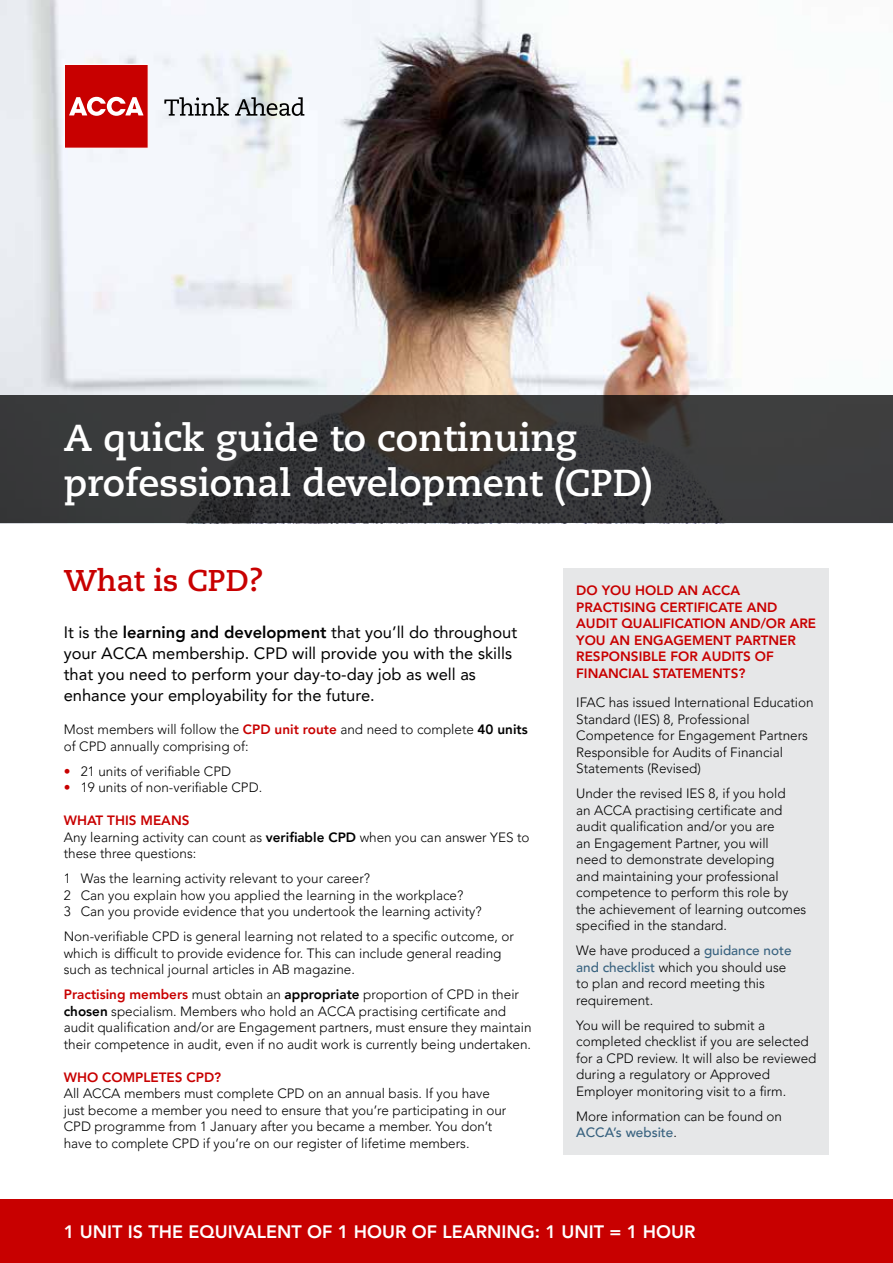
<style>
.page{position:relative;width:893px;height:1263px;background:#fff}
.page>*{position:absolute;margin:0;border:0;box-sizing:border-box;transform-origin:0 0}
.t1{font:700 37.5px/45px "Caecilia LT Std";color:#fff}
.t2{font:700 30px "Caecilia LT Std";color:#c80000}
.t3{font:800 18px "Avenir LT Pro";color:#fff}
.t4{font:16.5px/21px "Avenir LT Pro";color:#000}
.t5{font:300 13.5px/16.5px "Avenir LT Pro";color:#000}
.t6{font:800 13.5px/16.5px "Avenir LT Pro";color:#c80000}
.s1{font-weight:800}
.s2{font-weight:800;color:#c80000}
.s3{color:#c80000}
.s4{font-weight:500;color:#38627f}
</style>
<div class="page">
<img style="left:0;top:0;width:742px;height:395px">
<div style="left:0;top:1199px;width:893px;height:64px;background:#c80000"></div>
<svg style="left:64px;top:64px;width:85px;height:85px"></svg>
<svg style="left:164px;top:97px;width:65px;height:19px"></svg>
<svg style="left:235px;top:97px;width:69px;height:19px"></svg>
<svg style="left:0;top:395px;width:893px;height:128px;fill:#3a3b3c"></svg>
<div style="left:563px;top:568px;width:266px;height:586px;background:#e6e7e8"></div>
<h1 class="t1" style="left:64px;top:416px;width:591px">A quick guide to continuing professional development (CPD)</h1>
<h2 class="t2" style="left:64px;top:563px;width:201px">What is CPD?</h2>
<p class="t4" style="left:64px;top:621px;width:455px">It is the <span class="s1">learning and development</span> that you’ll do throughout your ACCA membership. CPD will provide you with the skills that you need to perform your day-to-day job as well as enhance your employability for the future.</p>
<p class="t5" style="left:64px;top:721px;width:465px">Most members will follow the <span class="s2">CPD unit route</span> and need to complete <span class="s1">40 units </span>of CPD annually comprising of:</p>
<p class="t5" style="left:64px;top:763px;width:169px"><span class="s3">•</span> 21 units of verifiable CPD</p>
<p class="t5" style="left:64px;top:779px;width:200px"><span class="s3">•</span> 19 units of non-verifiable CPD.</p>
<p class="t5" style="left:64px;top:812px;width:467px"><span class="s2">WHAT THIS MEANS<br></span>Any learning activity can count as <span class="s1">verifiable CPD</span> when you can answer YES to these three questions:</p>
<p class="t5" style="left:64px;top:870px;width:419px">1 Was the learning activity relevant to your career?<br>2 Can you explain how you applied the learning in the workplace?<br>3 Can you provide evidence that you undertook the learning activity?</p>
<p class="t5" style="left:64px;top:928px;width:452px">Non-verifiable CPD is general learning not related to a specific outcome, or which is difficult to provide evidence for. This can include general reading such as technical journal articles in AB magazine.</p>
<p class="t5" style="left:64px;top:986px;width:469px"><span class="s2">Practising members</span> must obtain an <span class="s1">appropriate</span> proportion of CPD in their <span class="s1">chosen</span> specialism. Members who hold an ACCA practising certificate and audit qualification and/or are Engagement partners, must ensure they maintain their competence in audit, even if no audit work is currently being undertaken.</p>
<p class="t6" style="left:64px;top:1069px;width:159px">WHO COMPLETES CPD?</p>
<p class="t5" style="left:64px;top:1085px;width:444px">All ACCA members must complete CPD on an annual basis. If you have just become a member you need to ensure that you’re participating in our CPD programme from 1 January after you became a member. You don’t have to complete CPD if you’re on our register of lifetime members.</p>
<p class="t6" style="left:576px;top:582px;width:241px">DO YOU HOLD AN ACCA<br>PRACTISING CERTIFICATE AND<br>AUDIT QUALIFICATION AND/OR ARE<br>YOU AN ENGAGEMENT PARTNER<br>RESPONSIBLE FOR AUDITS OF<br>FINANCIAL STATEMENTS?</p>
<p class="t5" style="left:576px;top:694px;width:239px">IFAC has issued International Education Standard (IES) 8, Professional Competence for Engagement Partners Responsible for Audits of Financial Statements (Revised)</p>
<p class="t5" style="left:576px;top:785px;width:232px">Under the revised IES 8, if you hold<br>an ACCA practising certificate and audit qualification and/or you are<br>an Engagement Partner, you will<br>need to demonstrate developing<br>and maintaining your professional competence to perform this role by the achievement of learning outcomes specified in the standard.</p>
<p class="t5" style="left:576px;top:942px;width:217px">We have produced a <span class="s4">guidance note and checklist</span> which you should use to plan and record meeting this requirement.</p>
<p class="t5" style="left:576px;top:1017px;width:242px">You will be required to submit a completed checklist if you are selected for a CPD review. It will also be reviewed during a regulatory or Approved Employer monitoring visit to a firm.</p>
<p class="t5" style="left:576px;top:1108px;width:207px">More information can be found on<br><span class="s4">ACCA’s website</span>.</p>
<h3 class="t3" style="left:64px;top:1221px;width:633px">1 UNIT IS THE EQUIVALENT OF 1 HOUR OF LEARNING: 1 UNIT = 1 HOUR</h3>
</div>
